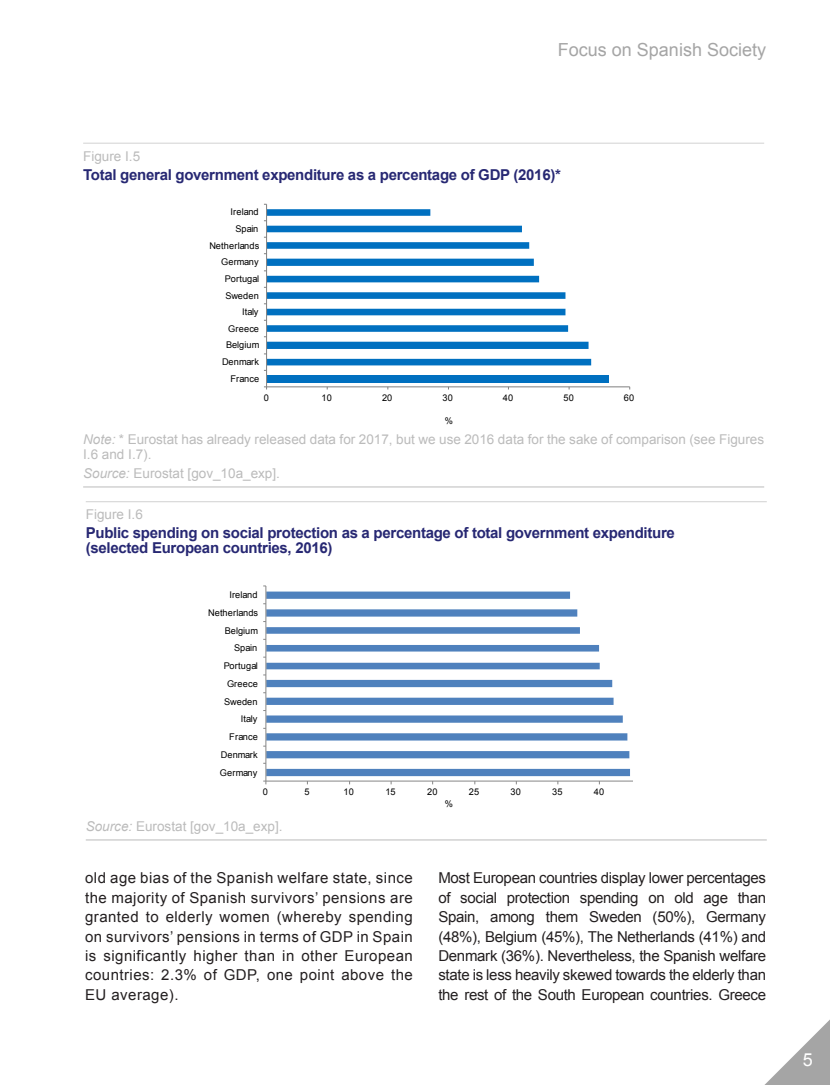
<style>
.page{position:relative;width:830px;height:1085px;background:#fff}
.page>*{position:absolute;margin:0;border:0;box-sizing:border-box;transform-origin:0 0}
.t1{font:18px "Arial";color:#a5a5a5}
.t2{font:18px "Arial";color:#fff}
._01-Texto_general{font:15px/19.5px "Arial";letter-spacing:.005em;color:#231f20;text-align:justify}
._06-Table-Exhibit__T{font:700 15px/15px "Arial";letter-spacing:-.02em;color:#272873}
._08-Exhibit__source{font:13.5px/15px "Arial";color:#bbb}
._05-Exhibit-Table__p{font:13.5px "Arial";color:#bbb}
.t3{font:9.15px "Arial";letter-spacing:.015em;color:#000}
.s1{font-style:italic}
</style>
<div class="page">
<svg style="left:765px;top:1020px;width:64px;height:64px"></svg>
<hr style="left:83px;top:143px;width:680px;height:1px;background:#d2d2d2">
<div style="left:267px;top:375px;width:341px;height:7px;background:#0070c0"></div>
<svg style="left:267px;top:209px;width:324px;height:156px"></svg>
<hr style="left:266px;top:386px;width:363px;height:1px;background:#808080">
<hr style="left:266px;top:204px;width:1px;height:183px;background:#808080">
<hr style="left:83px;top:486px;width:680px;height:1px;background:#bbb">
<hr style="left:86px;top:501px;width:680px;height:1px;background:#d2d2d2">
<svg style="left:266px;top:591px;width:363px;height:185px"></svg>
<hr style="left:266px;top:780px;width:366px;height:1px;background:#868686">
<hr style="left:265px;top:586px;width:1px;height:195px;background:#868686">
<hr style="left:86px;top:839px;width:680px;height:1px;background:#bbb">
<p class="t1" style="left:557px;top:37px;width:210px">Focus on Spanish Society</p>
<p class="_05-Exhibit-Table__p" style="left:83px;top:147px;width:59px">Figure I.5</p>
<p class="_06-Table-Exhibit__T" style="left:83px;top:167px;width:479px">Total general government expenditure as a percentage of GDP (2016)*</p>
<p class="t3" style="left:230px;top:206px;width:30px">Ireland</p>
<p class="t3" style="left:235px;top:223px;width:24px">Spain</p>
<p class="t3" style="left:209px;top:239px;width:52px">Netherlands</p>
<p class="t3" style="left:221px;top:256px;width:39px">Germany</p>
<p class="t3" style="left:225px;top:273px;width:36px">Portugal</p>
<p class="t3" style="left:225px;top:289px;width:35px">Sweden</p>
<p class="t3" style="left:242px;top:306px;width:18px">Italy</p>
<p class="t3" style="left:228px;top:322px;width:32px">Greece</p>
<p class="t3" style="left:226px;top:339px;width:35px">Belgium</p>
<p class="t3" style="left:222px;top:356px;width:38px">Denmark</p>
<p class="t3" style="left:230px;top:372px;width:30px">France</p>
<p class="t3" style="left:263px;top:391px;width:7px">0</p>
<p class="t3" style="left:321px;top:391px;width:12px">10</p>
<p class="t3" style="left:382px;top:391px;width:12px">20</p>
<p class="t3" style="left:442px;top:391px;width:12px">30</p>
<p class="t3" style="left:502px;top:391px;width:12px">40</p>
<p class="t3" style="left:563px;top:391px;width:12px">50</p>
<p class="t3" style="left:623px;top:391px;width:12px">60</p>
<p class="t3" style="left:444px;top:415px;width:10px">%</p>
<p class="_08-Exhibit__source" style="left:83px;top:431px;width:682px"><span class="s1">Note:</span> * Eurostat has already released data for 2017, but we use 2016 data for the sake of comparison (see Figures<br>I.6 and I.7).</p>
<p class="_08-Exhibit__source" style="left:83px;top:466px;width:198px"><span class="s1">Source:</span> Eurostat [gov_10a_exp].</p>
<p class="_05-Exhibit-Table__p" style="left:86px;top:505px;width:59px">Figure I.6</p>
<p class="_06-Table-Exhibit__T" style="left:86px;top:526px;width:590px">Public spending on social protection as a percentage of total government expenditure (selected European countries, 2016)</p>
<p class="t3" style="left:229px;top:588px;width:30px">Ireland</p>
<p class="t3" style="left:208px;top:606px;width:52px">Netherlands</p>
<p class="t3" style="left:225px;top:624px;width:35px">Belgium</p>
<p class="t3" style="left:234px;top:642px;width:24px">Spain</p>
<p class="t3" style="left:223px;top:659px;width:36px">Portugal</p>
<p class="t3" style="left:227px;top:677px;width:32px">Greece</p>
<p class="t3" style="left:224px;top:695px;width:35px">Sweden</p>
<p class="t3" style="left:241px;top:713px;width:18px">Italy</p>
<p class="t3" style="left:229px;top:730px;width:30px">France</p>
<p class="t3" style="left:221px;top:748px;width:38px">Denmark</p>
<p class="t3" style="left:220px;top:766px;width:39px">Germany</p>
<p class="t3" style="left:263px;top:786px;width:7px">0</p>
<p class="t3" style="left:304px;top:786px;width:7px">5</p>
<p class="t3" style="left:343px;top:786px;width:12px">10</p>
<p class="t3" style="left:385px;top:786px;width:12px">15</p>
<p class="t3" style="left:427px;top:786px;width:12px">20</p>
<p class="t3" style="left:468px;top:786px;width:12px">25</p>
<p class="t3" style="left:510px;top:786px;width:12px">30</p>
<p class="t3" style="left:552px;top:786px;width:12px">35</p>
<p class="t3" style="left:593px;top:786px;width:12px">40</p>
<p class="t3" style="left:444px;top:798px;width:10px">%</p>
<p class="_08-Exhibit__source" style="left:86px;top:818px;width:198px"><span class="s1">Source:</span> Eurostat [gov_10a_exp].</p>
<p class="_01-Texto_general" style="left:85px;top:868px;width:329px">old age bias of the Spanish welfare state, since the majority of Spanish survivors’ pensions are granted to elderly women (whereby spending on survivors’ pensions in terms of GDP in Spain is significantly higher than in other European countries: 2.3% of GDP, one point above the EU average).</p>
<p class="_01-Texto_general" style="left:438px;top:868px;width:329px">Most European countries display lower percentages of social protection spending on old age than Spain, among them Sweden (50%), Germany (48%), Belgium (45%), The Netherlands (41%) and Denmark (36%). Nevertheless, the Spanish welfare state is less heavily skewed towards the elderly than the rest of the South European countries. Greece</p>
<p class="t2" style="left:802px;top:1047px;width:12px">5</p>
</div>
